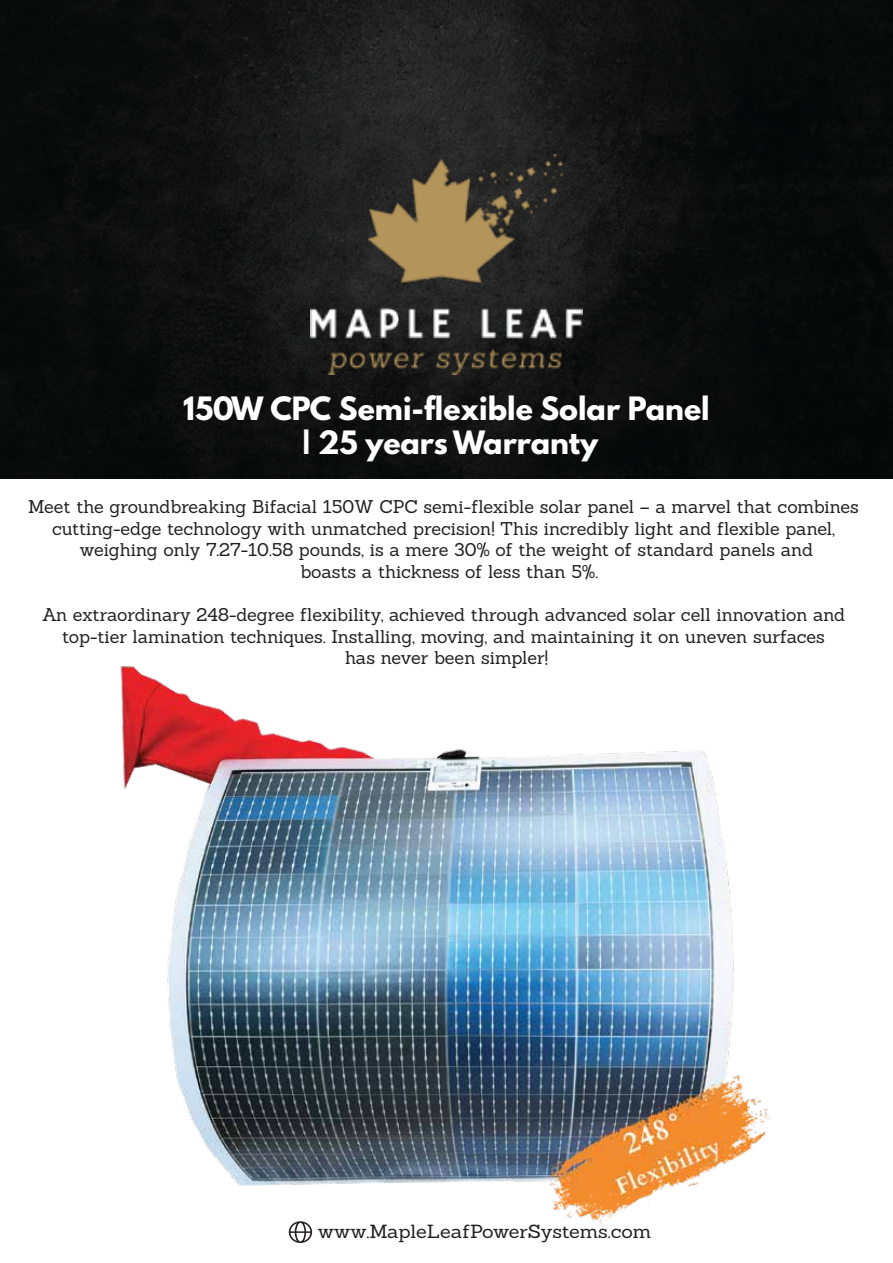
<style>
.page{position:relative;width:893px;height:1263px;background:#fff}
.page>*{position:absolute;margin:0;border:0;box-sizing:border-box;transform-origin:0 0}
.t1{font:700 28.5px/34.2px "League Spartan";color:#fff;text-align:center}
.t2{font:18.6px "Sanchez";letter-spacing:-.005em;color:#231f20;scale:1.07 1}
.t3{font:18px/21.6px "Sanchez";letter-spacing:-.005em;color:#231f20;text-align:center}
</style>
<div class="page">
<img style="left:0;top:0;width:893px;height:479px">
<img style="left:311px;top:154px;width:271px;height:220px">
<img style="left:120px;top:666px;width:650px;height:577px">
<h1 class="t1" style="left:183px;top:391px;width:528px">150W CPC Semi-flexible Solar Panel | 25 years Warranty</h1>
<p class="t3" style="left:28px;top:496px;width:832px">Meet the groundbreaking Bifacial 150W CPC semi-flexible solar panel – a marvel that combines</p>
<p class="t3" style="left:52px;top:517px;width:784px">cutting-edge technology with unmatched precision! This incredibly light and flexible panel,</p>
<p class="t3" style="left:80px;top:539px;width:735px">weighing only 7.27-10.58 pounds, is a mere 30% of the weight of standard panels and</p>
<p class="t3" style="left:300px;top:561px;width:299px">boasts a thickness of less than 5%.</p>
<p class="t3" style="left:42px;top:604px;width:805px">An extraordinary 248-degree flexibility, achieved through advanced solar cell innovation and top-tier lamination techniques. Installing, moving, and maintaining it on uneven surfaces<br>has never been simpler!</p>
<p class="t2" style="left:318px;top:1219px;width:313px">www.MapleLeafPowerSystems.com</p>
</div>
